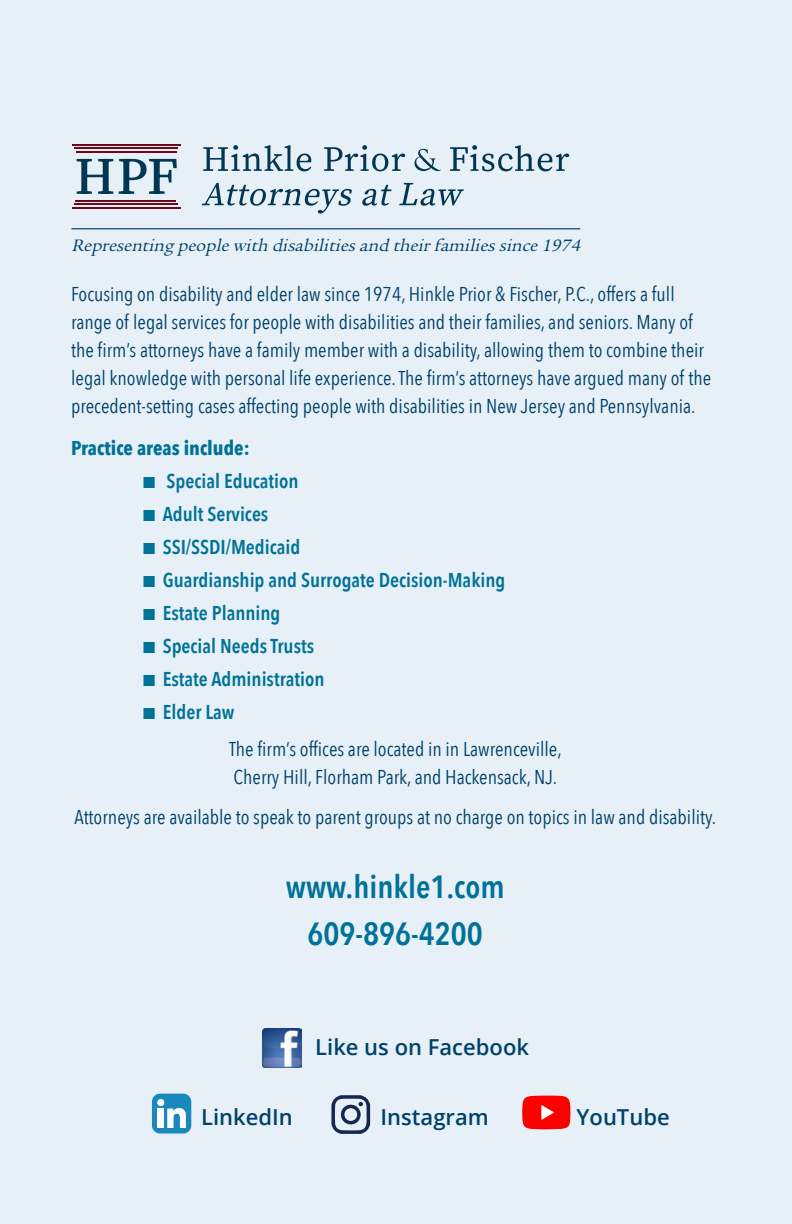
<style>
.page{position:relative;width:792px;height:1224px;background:#e7f0f6}
.page>*{position:absolute;margin:0;border:0;box-sizing:border-box;transform-origin:0 0}
.t1{font:600 32px "Avenir Next Condensed";color:#007298}
.t2{font:600 22px "Open Sans";color:#00426b}
.t3{font:20px/28px "Avenir Next Condensed";color:#00426b}
.t4{font:600 20px "Avenir Next Condensed";color:#007298}
.t5{font:700 20px "Avenir Next Condensed";color:#007298}
.t6{font:italic 18px "Legacy Serif Std";color:#00426b}
</style>
<div class="page">
<img style="left:262px;top:1028px;width:40px;height:40px">
<hr style="left:71px;top:228px;width:509px;height:1px;background:#23577f">
<svg style="left:77px;top:159px;width:36px;height:35px"></svg>
<svg style="left:119px;top:159px;width:58px;height:35px"></svg>
<hr style="left:77px;top:151px;width:100px;height:1px;background:#6e0818">
<hr style="left:75px;top:148px;width:103px;height:1px;background:#6e0818">
<hr style="left:72px;top:144px;width:108px;height:2px;background:#6e0818">
<hr style="left:76px;top:200px;width:100px;height:2px;background:#6e0818">
<hr style="left:74px;top:204px;width:104px;height:1px;background:#6e0818">
<hr style="left:72px;top:207px;width:108px;height:1px;background:#6e0818">
<svg style="left:203px;top:145px;width:108px;height:26px"></svg>
<svg style="left:324px;top:145px;width:81px;height:26px"></svg>
<svg style="left:414px;top:149px;width:27px;height:22px"></svg>
<svg style="left:450px;top:145px;width:119px;height:26px"></svg>
<svg style="left:202px;top:183px;width:150px;height:30px"></svg>
<svg style="left:362px;top:185px;width:30px;height:21px"></svg>
<svg style="left:399px;top:183px;width:65px;height:23px"></svg>
<svg style="left:331px;top:1095px;width:39px;height:39px"></svg>
<svg style="left:152px;top:1094px;width:39px;height:40px"></svg>
<div style="left:157px;top:1099px;width:7px;height:7px;background:#fff;border-radius:50%"></div>
<div style="left:158px;top:1109px;width:6px;height:19px;background:#fff"></div>
<svg style="left:522px;top:1096px;width:48px;height:33px;background:#fb1a1b"></svg>
<p class="t6" style="left:71px;top:235px;width:514px">Representing peoplewith disabilitiesand theirfamiliessince1974</p>
<p class="t3" style="left:71px;top:279px;width:642px">Focusing on disability and elder law since 1974, Hinkle Prior &amp; Fischer, P.C., offers a full range of legal services for people with disabilities and their families, and seniors. Many of the firm’s attorneys have a family member with a disability, allowing them to combine their legal knowledge with personal life experience. The firm’s attorneys have argued many of the precedent-setting cases affecting people with disabilities in New Jersey and Pennsylvania.</p>
<p class="t5" style="left:71px;top:435px;width:180px">Practice areas include:</p>
<p class="t4" style="left:143px;top:463px;width:157px">■ Special Education</p>
<p class="t4" style="left:143px;top:496px;width:127px">■ Adult Services</p>
<p class="t4" style="left:143px;top:529px;width:159px">■ SSI/SSDI/Medicaid</p>
<p class="t4" style="left:143px;top:562px;width:364px">■ Guardianship and Surrogate Decision-Making</p>
<p class="t4" style="left:143px;top:595px;width:139px">■ Estate Planning</p>
<p class="t4" style="left:143px;top:628px;width:173px">■ Special Needs Trusts</p>
<p class="t4" style="left:143px;top:661px;width:183px">■ Estate Administration</p>
<p class="t4" style="left:143px;top:694px;width:93px">■ Elder Law</p>
<p class="t3" style="left:229px;top:734px;width:334px">The firm’s offices are located in in Lawrenceville,</p>
<p class="t3" style="left:234px;top:762px;width:325px">Cherry Hill, Florham Park, and Hackensack, NJ.</p>
<p class="t3" style="left:75px;top:802px;width:643px">Attorneys are available to speak to parent groups at no charge on topics in law and disability.</p>
<p class="t1" style="left:286px;top:859px;width:220px">www.hinkle1.com</p>
<p class="t1" style="left:308px;top:906px;width:177px">609-896-4200</p>
<p class="t2" style="left:315px;top:1032px;width:215px">Like us on Facebook</p>
<p class="t2" style="left:201px;top:1102px;width:93px">LinkedIn</p>
<p class="t2" style="left:381px;top:1102px;width:110px">Instagram</p>
<p class="t2" style="left:577px;top:1102px;width:95px">YouTube</p>
</div>
